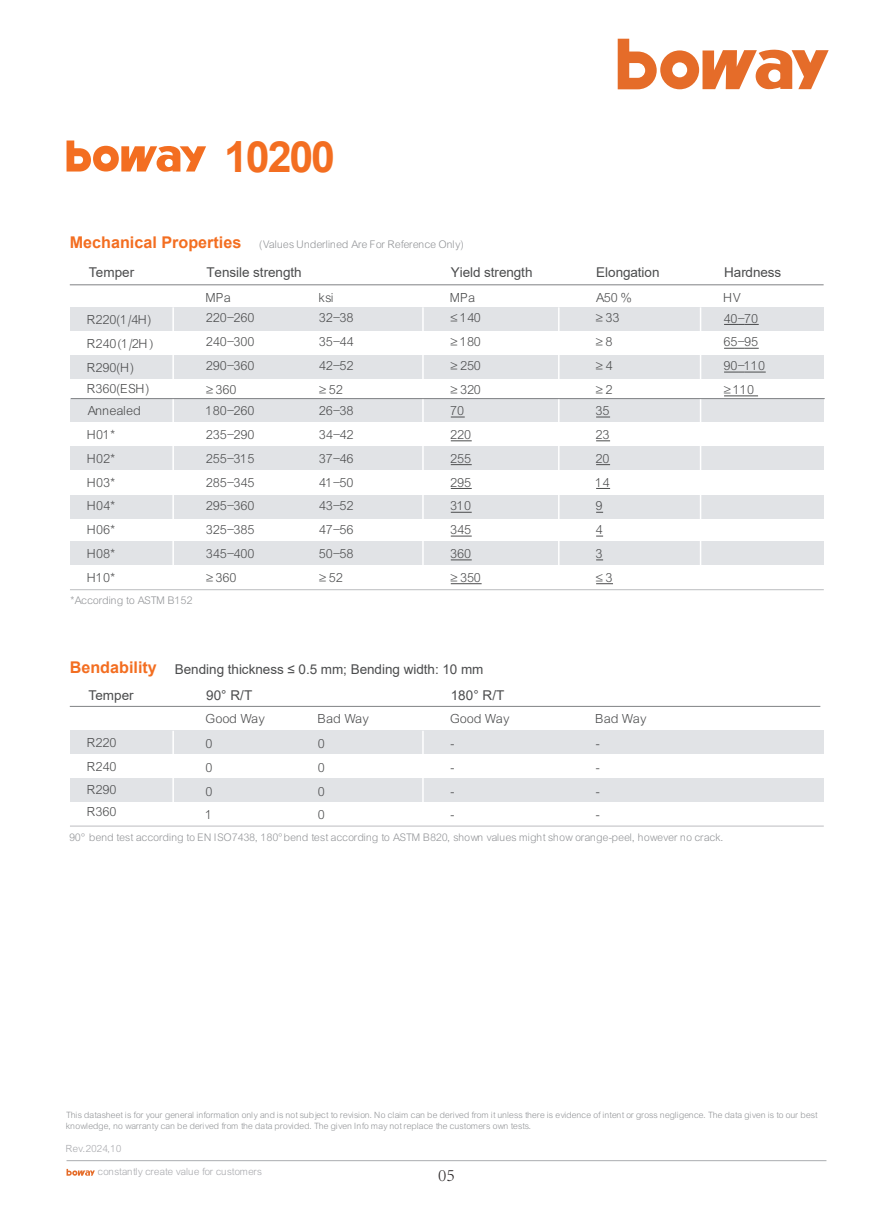
<style>
.page{position:relative;width:893px;height:1212px;background:#fff}
.page>*{position:absolute;margin:0;border:0;box-sizing:border-box;transform-origin:0 0}
.t1{font:700 43.05px "Arial";letter-spacing:-.05em;color:#f36e21}
.t2{font:300 18px "Adobe Song Std";color:#231f20}
.t3{font:700 16.2px "Arial";color:#f36e21}
.t4{font:13.5px/23.9px "Arial Lgt";color:#4b4c4d;text-align:justify}
.t5{font:13.5px "Arial";letter-spacing:-.005em;color:#4b4c4d}
.t6{font:11.4px "Arial Lgt";letter-spacing:-.005em;color:#939598}
.t7{font:11.25px "Arial Lgt";color:#939598}
.t8{font:10.65px "Arial Lgt";color:#a8a9ad}
.t9{font:9.3px/11.2px "Arial Lgt";color:#939598}
.s1{font-family:"Adobe Song Std";font-weight:300}
</style>
<div class="page">
<hr style="left:70px;top:706px;width:750px;height:1px;background:#808285">
<div style="left:70px;top:731px;width:754px;height:23px;background:#e1e3e6"></div>
<div style="left:70px;top:778px;width:754px;height:24px;background:#e1e3e6"></div>
<hr style="left:67px;top:1160px;width:759px;height:1px;background:#abadb0">
<hr style="left:70px;top:284px;width:754px;height:1px;background:#808285">
<div style="left:70px;top:307px;width:754px;height:24px;background:#e1e3e6"></div>
<div style="left:70px;top:356px;width:754px;height:23px;background:#e1e3e6"></div>
<div style="left:70px;top:399px;width:754px;height:23px;background:#e1e3e6"></div>
<div style="left:70px;top:446px;width:754px;height:23px;background:#e1e3e6"></div>
<div style="left:70px;top:496px;width:754px;height:23px;background:#e1e3e6"></div>
<div style="left:70px;top:541px;width:754px;height:23px;background:#e1e3e6"></div>
<svg style="left:451px;top:417px;width:14px;height:1px"></svg>
<svg style="left:451px;top:441px;width:21px;height:1px"></svg>
<svg style="left:451px;top:464px;width:21px;height:1px"></svg>
<svg style="left:451px;top:488px;width:21px;height:1px"></svg>
<svg style="left:451px;top:512px;width:21px;height:1px"></svg>
<svg style="left:451px;top:536px;width:21px;height:1px"></svg>
<svg style="left:451px;top:560px;width:21px;height:1px"></svg>
<hr style="left:451px;top:583px;width:31px;height:1px;background:#4b4c4d">
<svg style="left:596px;top:417px;width:14px;height:1px"></svg>
<svg style="left:596px;top:441px;width:14px;height:1px"></svg>
<svg style="left:596px;top:464px;width:14px;height:1px"></svg>
<svg style="left:596px;top:488px;width:14px;height:1px"></svg>
<svg style="left:596px;top:583px;width:17px;height:1px"></svg>
<svg style="left:724px;top:324px;width:35px;height:1px"></svg>
<svg style="left:724px;top:348px;width:35px;height:1px"></svg>
<svg style="left:724px;top:372px;width:42px;height:1px"></svg>
<hr style="left:724px;top:396px;width:34px;height:1px;background:#4b4c4d">
<hr style="left:172px;top:307px;width:2px;height:280px;background:#fff">
<hr style="left:422px;top:307px;width:2px;height:287px;background:#fff">
<hr style="left:558px;top:307px;width:1px;height:287px;background:#fff">
<hr style="left:700px;top:307px;width:1px;height:287px;background:#fff">
<hr style="left:71px;top:398px;width:754px;height:1px;background:#808285">
<hr style="left:172px;top:731px;width:2px;height:89px;background:#fff">
<hr style="left:422px;top:731px;width:2px;height:89px;background:#fff">
<hr style="left:70px;top:589px;width:754px;height:1px;background:#bcbdc0">
<hr style="left:70px;top:826px;width:754px;height:1px;background:#bcbdc0">
<svg style="left:67px;top:140px;width:139px;height:32px"></svg>
<svg style="left:618px;top:39px;width:211px;height:51px"></svg>
<svg style="left:67px;top:1169px;width:28px;height:7px"></svg>
<h1 class="t1" style="left:224px;top:126px;width:113px">10200</h1>
<p class="t3" style="left:70px;top:231px;width:173px">Mechanical Properties</p>
<p class="t6" style="left:260px;top:238px;width:206px">(Values Underlined Are For Reference Only)</p>
<p class="t5" style="left:89px;top:263px;width:47px">Temper</p>
<p class="t5" style="left:206px;top:263px;width:97px">Tensile strength</p>
<p class="t5" style="left:451px;top:263px;width:83px">Yield strength</p>
<p class="t5" style="left:596px;top:263px;width:65px">Elongation</p>
<p class="t5" style="left:724px;top:263px;width:59px">Hardness</p>
<p class="t4" style="left:206px;top:286px;width:27px">MPa</p>
<p class="t4" style="left:319px;top:286px;width:17px">ksi</p>
<p class="t4" style="left:451px;top:286px;width:27px">MPa</p>
<p class="t4" style="left:596px;top:286px;width:38px">A50 %</p>
<p class="t4" style="left:724px;top:286px;width:18px">HV</p>
<p class="t4" style="left:88px;top:308px;width:67px;text-align:left">R220(1/4H)<br>R240<span class="s1">(</span>1/2H<span class="s1">)<br></span>R290(H)</p>
<p class="t4" style="left:88px;top:377px;width:64px">R360(ESH)</p>
<p class="t4" style="left:206px;top:306px;width:50px">220–260<br>240–300<br>290–360 ≥ 360</p>
<p class="t4" style="left:319px;top:306px;width:36px">32–38<br>35–44<br>42–52 ≥ 52</p>
<p class="t4" style="left:451px;top:306px;width:32px">≤ 140 ≥ 180 ≥ 250 ≥ 320</p>
<p class="t4" style="left:596px;top:306px;width:25px;text-align:left">≥ 33 ≥ 8 ≥ 4 ≥ 2</p>
<p class="t4" style="left:88px;top:399px;width:55px;text-align:left">Annealed<br>H01*<br>H02*<br>H03*<br>H04*<br>H06*<br>H08*<br>H10*</p>
<p class="t4" style="left:319px;top:399px;width:36px">26–38<br>34–42<br>37–46<br>41–50<br>43–52<br>47–56<br>50–58 ≥ 52</p>
<p class="t4" style="left:451px;top:399px;width:32px;text-align:left">70<br>220<br>255<br>295<br>310<br>345<br>360 ≥ 350</p>
<p class="t4" style="left:596px;top:399px;width:18px;text-align:left">35<br>23<br>20<br>14<br>9<br>4<br>3 ≤ 3</p>
<p class="t4" style="left:206px;top:399px;width:50px">180–260<br>235–290<br>255–315<br>285–345<br>295–360<br>325–385<br>345–400 ≥ 360</p>
<p class="t6" style="left:71px;top:594px;width:124px">*According to ASTM B152</p>
<p class="t3" style="left:70px;top:656px;width:89px">Bendability</p>
<p class="t5" style="left:175px;top:660px;width:310px">Bending thickness ≤ 0.5 mm; Bending width: 10 mm</p>
<p class="t5" style="left:88px;top:685px;width:47px">Temper</p>
<p class="t5" style="left:206px;top:686px;width:48px">90° R/T</p>
<p class="t5" style="left:451px;top:686px;width:55px">180° R/T</p>
<p class="t4" style="left:206px;top:732px;width:8px">0<br>0<br>0<br>1</p>
<p class="t4" style="left:319px;top:732px;width:8px">0<br>0<br>0<br>0</p>
<p class="t4" style="left:451px;top:732px;width:6px">- - - -</p>
<p class="t4" style="left:596px;top:732px;width:6px">- - - -</p>
<p class="t4" style="left:206px;top:707px;width:60px">Good Way</p>
<p class="t4" style="left:319px;top:707px;width:52px">Bad Way</p>
<p class="t4" style="left:451px;top:707px;width:60px">Good Way</p>
<p class="t4" style="left:596px;top:707px;width:52px">Bad Way</p>
<p class="t4" style="left:88px;top:731px;width:31px">R220<br>R240<br>R290</p>
<p class="t4" style="left:88px;top:799px;width:31px">R360</p>
<p class="t4" style="left:724px;top:306px;width:43px;text-align:left">40–70<br>65–95<br>90–110 ≥ 110</p>
<p class="t7" style="left:70px;top:831px;width:656px">90° bend test according to EN ISO7438, 180°bend test according to ASTM B820, shown values might show orange-peel, however no crack.</p>
<p class="t9" style="left:67px;top:1109px;width:753px">This datasheet is for your general information only and is not subject to revision. No claim can be derived from it unless there is evidence of intent or gross negligence. The data given is to our best knowledge, no warranty can be derived from the data provided. The given Info may not replace the customers own tests.</p>
<p class="t8" style="left:67px;top:1142px;width:57px">Rev.2024,10</p>
<p class="t8" style="left:98px;top:1166px;width:166px">constantly create value for customers</p>
<h2 class="t2" style="left:438px;top:1164px;width:18px">05</h2>
</div>
